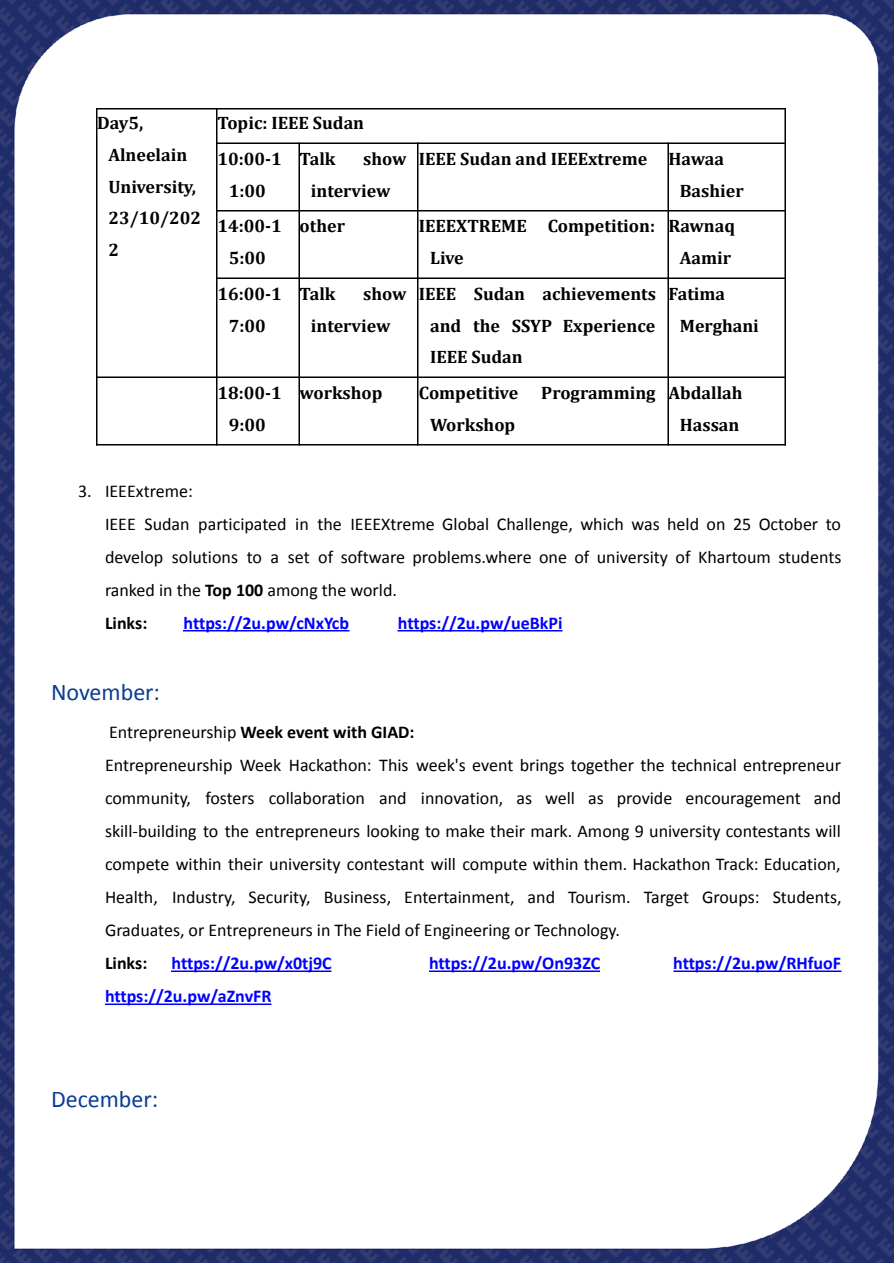
<style>
.page{position:relative;width:894px;height:1263px;background:#fff}
.page>*{position:absolute;margin:0;border:0;box-sizing:border-box;transform-origin:0 0}
.t1{font:24px "Calibri";color:#0a3c95}
.t2{font:18px/33px "Calibri";color:#000}
.t3{font:700 18px/31.7px "Cambria";color:#000}
.t4{font:700 18px "Calibri";color:#00f}
.t5{font:700 18px "Calibri";color:#000}
.s1{font-weight:700}
</style>
<div class="page">
<img style="left:0;top:0;width:893px;height:1263px">
<hr style="left:183px;top:630px;width:167px;height:2px;background:#00f">
<hr style="left:398px;top:630px;width:164px;height:2px;background:#00f">
<hr style="left:171px;top:970px;width:160px;height:2px;background:#00f">
<hr style="left:429px;top:970px;width:171px;height:2px;background:#00f">
<hr style="left:673px;top:970px;width:169px;height:2px;background:#00f">
<hr style="left:105px;top:1004px;width:167px;height:1px;background:#00f">
<hr style="left:96px;top:108px;width:2px;height:338px;background:#000">
<hr style="left:216px;top:108px;width:1px;height:338px;background:#000">
<hr style="left:299px;top:142px;width:1px;height:304px;background:#000">
<hr style="left:417px;top:142px;width:2px;height:304px;background:#000">
<hr style="left:668px;top:142px;width:1px;height:304px;background:#000">
<hr style="left:785px;top:108px;width:1px;height:338px;background:#000">
<hr style="left:96px;top:108px;width:690px;height:2px;background:#000">
<hr style="left:216px;top:143px;width:570px;height:1px;background:#000">
<hr style="left:216px;top:210px;width:570px;height:2px;background:#000">
<hr style="left:216px;top:277px;width:570px;height:2px;background:#000">
<hr style="left:96px;top:376px;width:690px;height:2px;background:#000">
<hr style="left:96px;top:444px;width:690px;height:2px;background:#000">
<p class="t3" style="left:108px;top:108px;width:94px;text-indent:-11px">Day5,<br>Alneelain<br>University,<br>23/10/202<br>2</p>
<p class="t3" style="left:218px;top:106px;width:148px;line-height:35.8px">Topic: IEEE Sudan<br>10:00-1</p>
<p class="t3" style="left:300px;top:144px;width:37px">Talk</p>
<p class="t3" style="left:311px;top:144px;width:97px;text-indent:52px">show interview</p>
<p class="t3" style="left:680px;top:144px;width:65px;text-indent:-261px">IEEE Sudan and IEEExtreme Hawaa<br>Bashier</p>
<p class="t3" style="left:229px;top:176px;width:38px">1:00</p>
<p class="t3" style="left:218px;top:212px;width:66px;text-align:center">14:00-1<br>5:00</p>
<p class="t3" style="left:300px;top:212px;width:47px">other</p>
<p class="t3" style="left:430px;top:212px;width:226px;text-indent:-11px">IEEEXTREME Competition:<br>Live</p>
<p class="t3" style="left:669px;top:212px;width:68px;text-align:center">Rawnaq<br>Aamir</p>
<p class="t3" style="left:218px;top:279px;width:66px;text-align:center">16:00-1<br>7:00</p>
<p class="t3" style="left:300px;top:279px;width:37px">Talk</p>
<p class="t3" style="left:311px;top:279px;width:97px;text-indent:52px">show interview</p>
<p class="t3" style="left:430px;top:279px;width:227px;text-align:justify;text-indent:-11px">IEEE Sudan achievements and the SSYP Experience IEEE Sudan</p>
<p class="t3" style="left:680px;top:279px;width:81px;text-indent:-11px">Fatima<br>Merghani</p>
<p class="t3" style="left:218px;top:378px;width:66px;text-align:center">18:00-1<br>9:00</p>
<p class="t3" style="left:300px;top:378px;width:84px">workshop</p>
<p class="t3" style="left:419px;top:378px;width:101px">Competitive</p>
<p class="t3" style="left:541px;top:378px;width:116px">Programming</p>
<p class="t3" style="left:430px;top:410px;width:87px">Workshop</p>
<p class="t3" style="left:669px;top:378px;width:76px;text-align:center">Abdallah<br>Hassan</p>
<p class="t2" style="left:105px;top:476px;width:738px;text-indent:-27px">3. IEEExtreme:<br>IEEE Sudan participated in the IEEEXtreme Global Challenge, which was held on 25 October to develop solutions to a set of software problems.where one of university of Khartoum students ranked in the <span class="s1">Top 100</span> among the world.<br><span class="s1">Links:</span></p>
<p class="t4" style="left:184px;top:615px;width:167px">https://2u.pw/cNxYcb</p>
<p class="t4" style="left:398px;top:615px;width:166px">https://2u.pw/ueBkPi</p>
<h1 class="t1" style="left:51px;top:682px;width:111px">November:</h1>
<p class="t2" style="left:105px;top:717px;width:738px">Entrepreneurship <span class="s1">Week event with GIAD:<br></span>Entrepreneurship Week Hackathon: This week's event brings together the technical entrepreneur community, fosters collaboration and innovation, as well as provide encouragement and skill-building to the entrepreneurs looking to make their mark. Among 9 university contestants will compete within their university contestant will compute within them. Hackathon Track: Education, Health, Industry, Security, Business, Entertainment, and Tourism. Target Groups: Students, Graduates, or Entrepreneurs in The Field of Engineering or Technology.</p>
<p class="t5" style="left:105px;top:956px;width:44px">Links:</p>
<p class="t4" style="left:172px;top:956px;width:162px">https://2u.pw/x0tj9C</p>
<p class="t4" style="left:429px;top:956px;width:173px">https://2u.pw/On93ZC</p>
<p class="t4" style="left:673px;top:956px;width:169px">https://2u.pw/RHfuoF</p>
<p class="t4" style="left:105px;top:989px;width:168px">https://2u.pw/aZnvFR</p>
<h1 class="t1" style="left:51px;top:1089px;width:109px">December:</h1>
</div>
